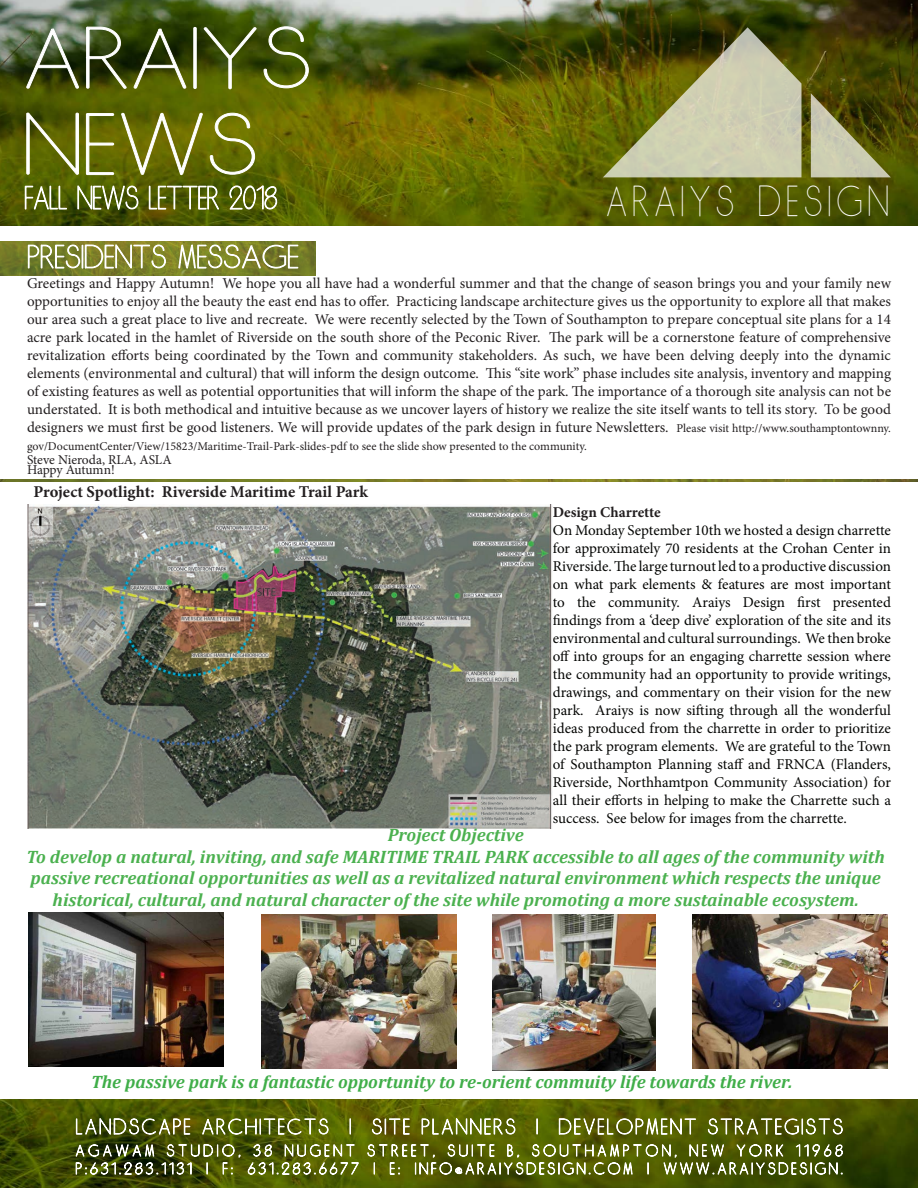
<style>
.page{position:relative;width:918px;height:1188px;background:#fff}
.page>*{position:absolute;margin:0;border:0;box-sizing:border-box;transform-origin:0 0}
.t1{font:72px/86.4px "Skarpa LT";letter-spacing:.03em;color:#fff;scale:1.25 1}
.t2{font:36px "Skarpa LT";letter-spacing:.18em;color:#fff;scale:.9 1}
.t3{font:italic 700 18px/21.6px "Cambria";color:#4bb14f;text-align:center}
.t4{font:italic 700 18px "Cambria";color:#40ae49}
.t5{font:700 16.5px "Minion Pro";color:#231f20}
.t6{font:15px/18px "Minion Pro";color:#231f20;text-align:justify}
.t7{font:15px/18px "Minion Pro";letter-spacing:-.005em;color:#040503;text-align:justify}
.t8{font:700 15px "Minion Pro";color:#231f20}
.t9{font:13.5px "Minion Pro";letter-spacing:-.005em;color:#231f20}
.t10{font:12px "Minion Pro";color:#231f20}
.s1{font-size:12px}
</style>
<div class="page">
<img style="left:0;top:0;width:918px;height:226px">
<svg style="left:26px;top:28px;width:53px;height:61px"></svg>
<svg style="left:86px;top:26px;width:41px;height:63px"></svg>
<svg style="left:133px;top:28px;width:54px;height:61px"></svg>
<svg style="left:193px;top:26px;width:4px;height:63px"></svg>
<svg style="left:203px;top:27px;width:54px;height:63px"></svg>
<svg style="left:263px;top:26px;width:46px;height:63px"></svg>
<svg style="left:25px;top:110px;width:252px;height:105px"></svg>
<svg style="left:603px;top:27px;width:198px;height:150px"></svg>
<svg style="left:811px;top:93px;width:80px;height:84px"></svg>
<img style="left:0;top:1100px;width:918px;height:88px">
<svg style="left:76px;top:1117px;width:283px;height:58px"></svg>
<svg style="left:367px;top:1108px;width:476px;height:72px"></svg>
<img style="left:0;top:241px;width:315px;height:35px">
<svg style="left:28px;top:244px;width:138px;height:25px"></svg>
<svg style="left:179px;top:241px;width:119px;height:32px"></svg>
<img style="left:0;top:480px;width:918px;height:1px">
<img style="left:28px;top:505px;width:525px;height:323px">
<img style="left:261px;top:914px;width:195px;height:155px">
<img style="left:693px;top:914px;width:195px;height:155px">
<img style="left:28px;top:913px;width:195px;height:154px">
<img style="left:493px;top:914px;width:162px;height:156px">
<h1 class="t1" style="left:22px;top:19px;width:231px">ARAIYS<br>NEWS</h1>
<h2 class="t2" style="left:606px;top:179px;width:315px">ARAIYS DESIGN</h2>
<p class="t6" style="left:27px;top:274px;width:866px">Greetings and Happy Autumn! We hope you all have had a wonderful summer and that the change of season brings you and your family new opportunities to enjoy all the beauty the east end has to offer. Practicing landscape architecture gives us the opportunity to explore all that makes our area such a great place to live and recreate. We were recently selected by the Town of Southampton to prepare conceptual site plans for a 14 acre park located in the hamlet of Riverside on the south shore of the Peconic River. The park will be a cornerstone feature of comprehensive revitalization efforts being coordinated by the Town and community stakeholders. As such, we have been delving deeply into the dynamic elements (environmental and cultural) that will inform the design outcome. This “site work” phase includes site analysis, inventory and mapping of existing features as well as potential opportunities that will inform the shape of the park. The importance of a thorough site analysis can not be understated. It is both methodical and intuitive because as we uncover layers of history we realize the site itself wants to tell its story. To be good designers we must first be good listeners. We will provide updates of the park design in future Newsletters. <span class="s1">Please visit http://www.southamptontownny.</span></p>
<p class="t10" style="left:27px;top:438px;width:561px">gov/DocumentCenter/View/15823/Maritime-Trail-Park-slides-pdf to see the slide show presented to the community.</p>
<p class="t9" style="left:27px;top:461px;width:89px">Happy Autumn!</p>
<p class="t8" style="left:553px;top:501px;width:109px">Design Charrette</p>
<p class="t7" style="left:553px;top:521px;width:340px">On Monday September 10th we hosted a design charrette for approximately 70 residents at the Crohan Center in Riverside. The large turnout led to a productive discussion on what park elements &amp; features are most important to the community. Araiys Design first presented findings from a ‘deep dive’ exploration of the site and its environmental and cultural surroundings. We then broke off into groups for an engaging charrette session where the community had an opportunity to provide writings, drawings, and commentary on their vision for the new park. Araiys is now sifting through all the wonderful ideas produced from the charrette in order to prioritize the park program elements. We are grateful to the Town of Southampton Planning staff and FRNCA (Flanders, Riverside, Northhamtpon Community Association) for all their efforts in helping to make the Charrette such a success. See below for images from the charrette.</p>
<p class="t3" style="left:388px;top:824px;width:137px">Project Objective</p>
<p class="t3" style="left:27px;top:845px;width:860px">To develop a natural, inviting, and safe MARITIME TRAIL PARK accessible to all ages of the community with passive recreational opportunities as well as a revitalized natural environment which respects the unique historical, cultural, and natural character of the site while promoting a more sustainable ecosystem.</p>
<p class="t9" style="left:27px;top:451px;width:146px">Steve Nieroda, RLA, ASLA</p>
<p class="t5" style="left:33px;top:480px;width:336px">Project Spotlight: Riverside Maritime Trail Park</p>
<p class="t4" style="left:91px;top:1069px;width:703px">The passive park is a fantastic opportunity to re-orient commuity life towards the river.</p>
</div>
